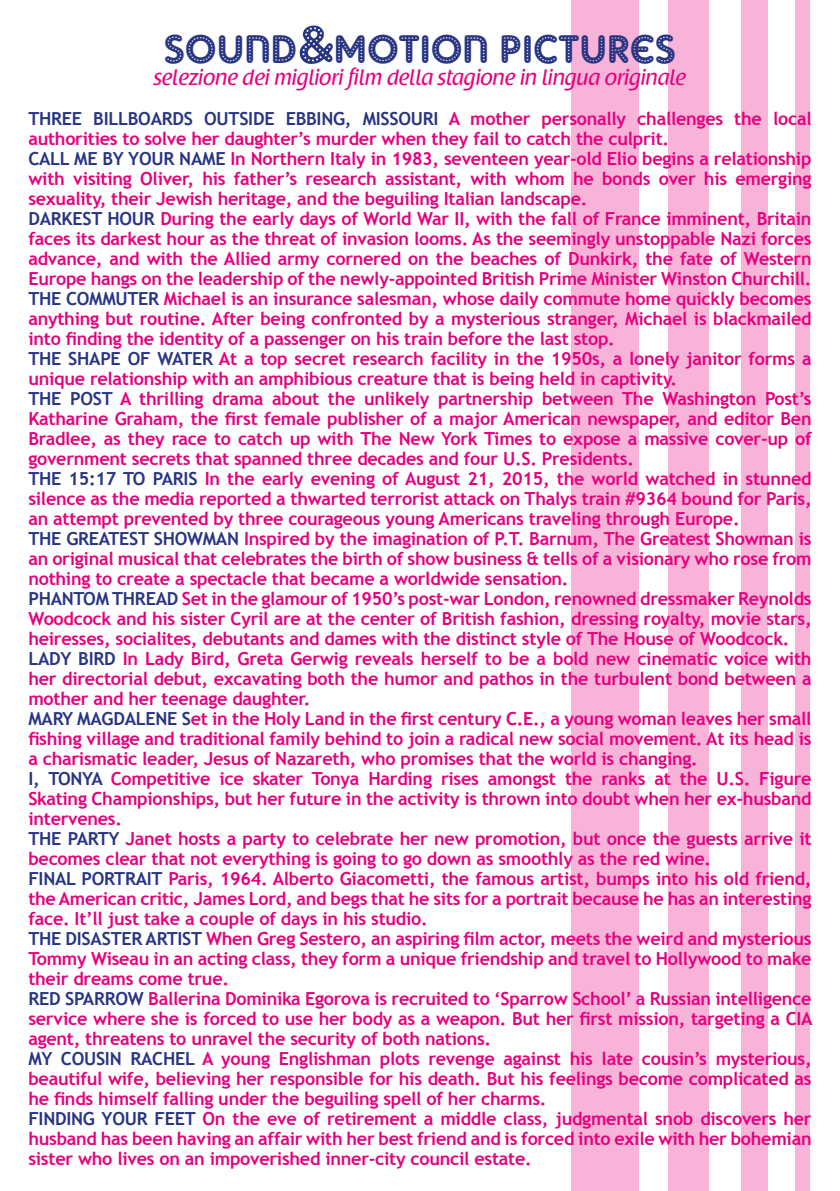
<style>
.page{position:relative;width:840px;height:1191px;background:#fff}
.page>*{position:absolute;margin:0;border:0;box-sizing:border-box;transform-origin:0 0}
.t1{font:40px "Adam Gorry Lights";color:#283583}
.t2{font:22px "Raspoutine Classic";letter-spacing:-.01em;color:#e6007d}
.t3{font:700 18px/20px "Trebuchet MS";letter-spacing:-.015em;color:#e6007d}
.s1{font-size:52px}
.s2{color:#283583}
</style>
<div class="page">
<div style="left:570px;top:0;width:68px;height:1191px;background:#f7b3d8"></div>
<div style="left:668px;top:0;width:40px;height:1191px;background:#f7b3d8"></div>
<div style="left:740px;top:0;width:26px;height:1191px;background:#f7b3d8"></div>
<div style="left:794px;top:0;width:14px;height:1191px;background:#f7b3d8"></div>
<h1 class="t1" style="left:164px;top:25px;width:513px">SOUND<span class="s1">&amp;</span>MOTION PICTURES</h1>
<p class="t2" style="left:154px;top:65px;width:533px">selezione dei migliori film della stagione in lingua originale</p>
<p class="t3" style="left:28px;top:108px;width:785px"><span class="s2">THREE BILLBOARDS OUTSIDE EBBING, MISSOURI</span> A mother personally challenges the local authorities to solve her daughter’s murder when they fail to catch the culprit.<br><span class="s2">CALL ME BY YOUR NAME</span> In Northern Italy in 1983, seventeen year-old Elio begins a relationship with visiting Oliver, his father’s research assistant, with whom he bonds over his emerging sexuality, their Jewish heritage, and the beguiling Italian landscape.<br><span class="s2">DARKEST HOUR</span> During the early days of World War II, with the fall of France imminent, Britain faces its darkest hour as the threat of invasion looms. As the seemingly unstoppable Nazi forces advance, and with the Allied army cornered on the beaches of Dunkirk, the fate of Western Europe hangs on the leadership of the newly-appointed British Prime Minister Winston Churchill.<br><span class="s2">THE COMMUTER</span> Michael is an insurance salesman, whose daily commute home quickly becomes anything but routine. After being confronted by a mysterious stranger, Michael is blackmailed into finding the identity of a passenger on his train before the last stop.<br><span class="s2">THE SHAPE OF WATER</span> At a top secret research facility in the 1950s, a lonely janitor forms a unique relationship with an amphibious creature that is being held in captivity.<br><span class="s2">THE POST</span> A thrilling drama about the unlikely partnership between The Washington Post’s Katharine Graham, the first female publisher of a major American newspaper, and editor Ben Bradlee, as they race to catch up with The New York Times to expose a massive cover-up of government secrets that spanned three decades and four U.S. Presidents.<br><span class="s2">THE 15:17 TO PARIS</span> In the early evening of August 21, 2015, the world watched in stunned silence as the media reported a thwarted terrorist attack on Thalys train #9364 bound for Paris, an attempt prevented by three courageous young Americans traveling through Europe.<br><span class="s2">THE GREATEST SHOWMAN</span> Inspired by the imagination of P.T. Barnum, The Greatest Showman is an original musical that celebrates the birth of show business &amp; tells of a visionary who rose from nothing to create a spectacle that became a worldwide sensation.<br><span class="s2">PHANTOM THREAD</span> Set in the glamour of 1950’s post-war London, renowned dressmaker Reynolds Woodcock and his sister Cyril are at the center of British fashion, dressing royalty, movie stars, heiresses, socialites, debutants and dames with the distinct style of The House of Woodcock.<br><span class="s2">LADY BIRD</span> In Lady Bird, Greta Gerwig reveals herself to be a bold new cinematic voice with her directorial debut, excavating both the humor and pathos in the turbulent bond between a mother and her teenage daughter.<br><span class="s2">MARY MAGDALENE S</span>et in the Holy Land in the first century C.E., a young woman leaves her small fishing village and traditional family behind to join a radical new social movement. At its head is a charismatic leader, Jesus of Nazareth, who promises that the world is changing.<br><span class="s2">I, TONYA</span> Competitive ice skater Tonya Harding rises amongst the ranks at the U.S. Figure Skating Championships, but her future in the activity is thrown into doubt when her ex-husband intervenes.<br><span class="s2">THE PARTY</span> Janet hosts a party to celebrate her new promotion, but once the guests arrive it becomes clear that not everything is going to go down as smoothly as the red wine.<br><span class="s2">FINAL PORTRAIT</span> Paris, 1964. Alberto Giacometti, the famous artist, bumps into his old friend, the American critic, James Lord, and begs that he sits for a portrait because he has an interesting face. It’ll just take a couple of days in his studio.<br><span class="s2">THE DISASTER ARTIST</span> When Greg Sestero, an aspiring film actor, meets the weird and mysterious Tommy Wiseau in an acting class, they form a unique friendship and travel to Hollywood to make their dreams come true.<br><span class="s2">RED SPARROW</span> Ballerina Dominika Egorova is recruited to ‘Sparrow School’ a Russian intelligence service where she is forced to use her body as a weapon. But her first mission, targeting a CIA agent, threatens to unravel the security of both nations.<br><span class="s2">MY COUSIN RACHEL</span> A young Englishman plots revenge against his late cousin’s mysterious, beautiful wife, believing her responsible for his death. But his feelings become complicated as he finds himself falling under the beguiling spell of her charms.<br><span class="s2">FINDING YOUR FEET</span> On the eve of retirement a middle class, judgmental snob discovers her husband has been having an affair with her best friend and is forced into exile with her bohemian sister who lives on an impoverished inner-city council estate.</p>
</div>
